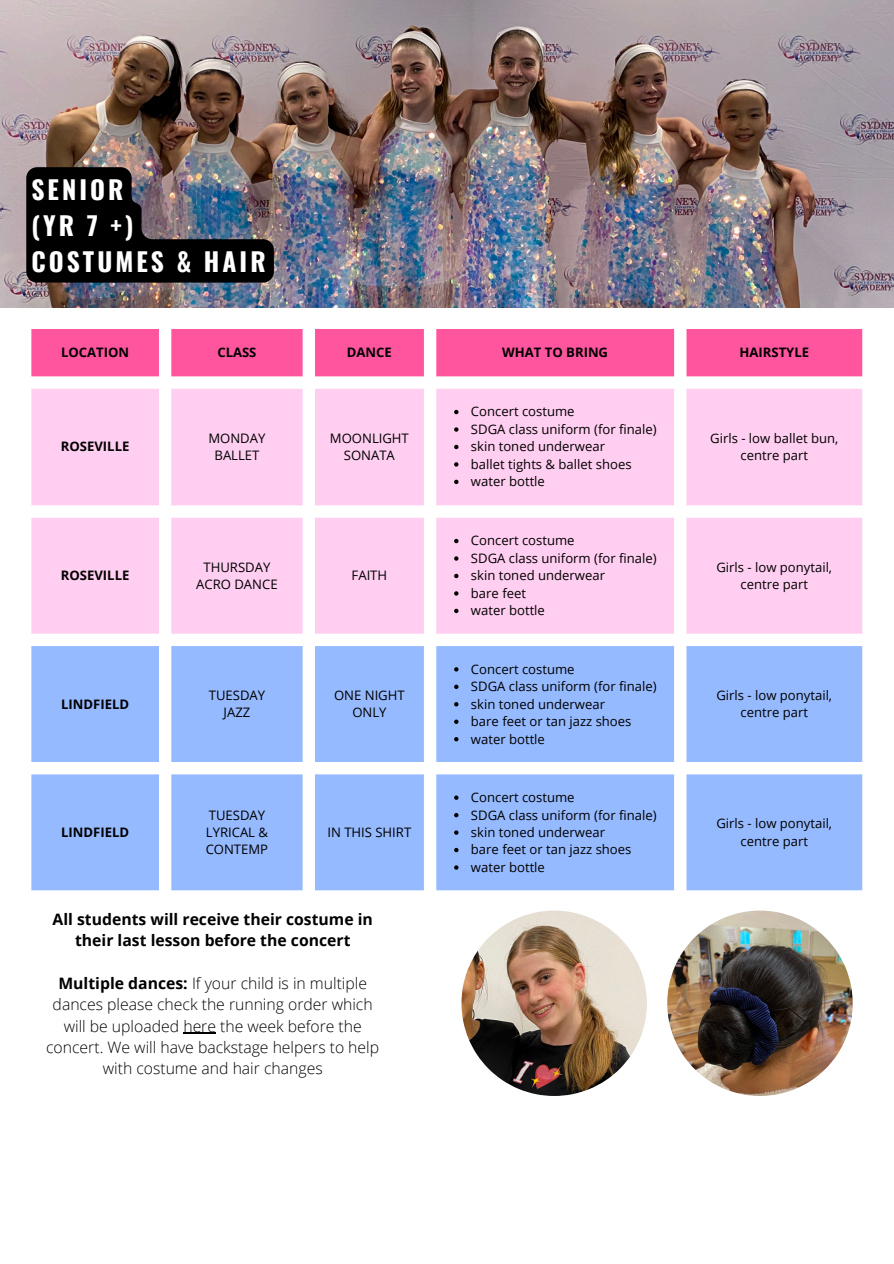
<style>
.page{position:relative;width:894px;height:1264px;background:#fff}
.page>*{position:absolute;margin:0;border:0;box-sizing:border-box;transform-origin:0 0}
.t1{font:700 25.5px/36px "Oswald";letter-spacing:.12em;color:#fff}
.t2{font:300 15.75px/21.3px "Open Sans";color:#000;text-align:center}
.t3{font:700 15.75px/21.3px "Open Sans";color:#000;text-align:center}
.t4{font:13.05px/17.4px "Open Sans";color:#000;text-align:center}
.t5{font:700 13.05px "Open Sans";color:#000}
.s1{font-weight:700}
</style>
<div class="page">
<img style="left:0;top:0;width:893px;height:308px">
<img style="left:26px;top:167px;width:248px;height:115px">
<div style="left:31px;top:329px;width:831px;height:47px;background:#ff559f"></div>
<svg style="left:31px;top:389px;width:831px;height:244px;background:#fed3f1"></svg>
<svg style="left:31px;top:646px;width:831px;height:244px;background:#a1c1fe"></svg>
<svg style="left:454px;top:410px;width:4px;height:4px"></svg>
<svg style="left:454px;top:427px;width:4px;height:4px"></svg>
<svg style="left:454px;top:445px;width:4px;height:4px"></svg>
<svg style="left:454px;top:462px;width:4px;height:4px"></svg>
<svg style="left:454px;top:479px;width:4px;height:5px"></svg>
<svg style="left:454px;top:539px;width:4px;height:4px"></svg>
<svg style="left:454px;top:556px;width:4px;height:4px"></svg>
<svg style="left:454px;top:574px;width:4px;height:4px"></svg>
<svg style="left:454px;top:591px;width:4px;height:4px"></svg>
<svg style="left:454px;top:608px;width:4px;height:5px"></svg>
<svg style="left:454px;top:667px;width:4px;height:4px"></svg>
<svg style="left:454px;top:684px;width:4px;height:5px"></svg>
<svg style="left:454px;top:702px;width:4px;height:4px"></svg>
<svg style="left:454px;top:719px;width:4px;height:5px"></svg>
<svg style="left:454px;top:737px;width:4px;height:4px"></svg>
<svg style="left:454px;top:795px;width:4px;height:4px"></svg>
<svg style="left:454px;top:813px;width:4px;height:4px"></svg>
<svg style="left:454px;top:830px;width:4px;height:4px"></svg>
<svg style="left:454px;top:847px;width:4px;height:5px"></svg>
<svg style="left:454px;top:865px;width:4px;height:4px"></svg>
<img style="left:461px;top:910px;width:185px;height:185px">
<hr style="left:183px;top:1032px;width:33px;height:1px;background:#000">
<img style="left:667px;top:910px;width:185px;height:185px">
<h1 class="t1" style="left:31px;top:171px;width:236px">SENIOR<br>(YR 7 +)<br>COSTUMES &amp; HAIR</h1>
<p class="t5" style="left:61px;top:343px;width:70px">LOCATION</p>
<p class="t5" style="left:217px;top:343px;width:41px">CLASS</p>
<p class="t5" style="left:347px;top:343px;width:47px">DANCE</p>
<p class="t5" style="left:502px;top:343px;width:107px">WHAT TO BRING</p>
<p class="t5" style="left:739px;top:343px;width:71px">HAIRSTYLE</p>
<p class="t5" style="left:61px;top:437px;width:70px">ROSEVILLE</p>
<p class="t5" style="left:61px;top:566px;width:70px">ROSEVILLE</p>
<p class="t5" style="left:61px;top:694px;width:69px">LINDFIELD</p>
<p class="t5" style="left:61px;top:823px;width:69px">LINDFIELD</p>
<p class="t4" style="left:208px;top:429px;width:58px">MONDAY</p>
<p class="t4" style="left:214px;top:446px;width:46px">BALLET</p>
<p class="t4" style="left:203px;top:558px;width:68px">THURSDAY</p>
<p class="t4" style="left:196px;top:575px;width:83px">ACRO DANCE</p>
<p class="t4" style="left:209px;top:686px;width:58px">TUESDAY</p>
<p class="t4" style="left:223px;top:703px;width:28px">JAZZ</p>
<p class="t4" style="left:330px;top:429px;width:80px">MOONLIGHT</p>
<p class="t4" style="left:344px;top:446px;width:52px">SONATA</p>
<p class="t4" style="left:351px;top:566px;width:37px">FAITH</p>
<p class="t4" style="left:334px;top:686px;width:72px">ONE NIGHT<br>ONLY</p>
<p class="t4" style="left:209px;top:805px;width:58px">TUESDAY</p>
<p class="t4" style="left:205px;top:823px;width:64px;text-align:left">LYRICAL &amp;<br>CONTEMP</p>
<p class="t4" style="left:327px;top:823px;width:85px">IN THIS SHIRT</p>
<p class="t3" style="left:53px;top:908px;width:322px">All students will receive their costume in their last lesson before the concert</p>
<p class="t2" style="left:46px;top:972px;width:334px"><span class="s1">Multiple dances:</span> If your child is in multiple dances please check the running order which will be uploaded here the week before the concert. We will have backstage helpers to help with costume and hair changes</p>
<p class="t4" style="left:471px;top:402px;width:105px">Concert costume</p>
<p class="t4" style="left:471px;top:420px;width:187px">SDGA class uniform (for finale)</p>
<p class="t4" style="left:471px;top:437px;width:135px">skin toned underwear</p>
<p class="t4" style="left:471px;top:455px;width:162px">ballet tights &amp; ballet shoes</p>
<p class="t4" style="left:471px;top:472px;width:75px">water bottle</p>
<p class="t4" style="left:471px;top:531px;width:105px">Concert costume</p>
<p class="t4" style="left:471px;top:549px;width:187px">SDGA class uniform (for finale)</p>
<p class="t4" style="left:471px;top:566px;width:135px">skin toned underwear</p>
<p class="t4" style="left:471px;top:584px;width:57px">bare feet</p>
<p class="t4" style="left:471px;top:601px;width:75px">water bottle</p>
<p class="t4" style="left:471px;top:660px;width:105px">Concert costume</p>
<p class="t4" style="left:471px;top:677px;width:187px">SDGA class uniform (for finale)</p>
<p class="t4" style="left:471px;top:695px;width:135px">skin toned underwear</p>
<p class="t4" style="left:471px;top:712px;width:162px">bare feet or tan jazz shoes</p>
<p class="t4" style="left:471px;top:729px;width:75px">water bottle</p>
<p class="t4" style="left:471px;top:788px;width:105px">Concert costume</p>
<p class="t4" style="left:471px;top:805px;width:187px">SDGA class uniform (for finale)</p>
<p class="t4" style="left:471px;top:823px;width:135px">skin toned underwear</p>
<p class="t4" style="left:471px;top:840px;width:162px">bare feet or tan jazz shoes</p>
<p class="t4" style="left:471px;top:858px;width:75px">water bottle</p>
<p class="t4" style="left:710px;top:429px;width:129px">Girls - low ballet bun, centre part</p>
<p class="t4" style="left:716px;top:558px;width:117px">Girls - low ponytail,</p>
<p class="t4" style="left:740px;top:575px;width:69px">centre part</p>
<p class="t4" style="left:716px;top:686px;width:117px">Girls - low ponytail,</p>
<p class="t4" style="left:740px;top:703px;width:69px">centre part</p>
<p class="t4" style="left:716px;top:814px;width:117px">Girls - low ponytail,</p>
<p class="t4" style="left:740px;top:832px;width:69px">centre part</p>
</div>
